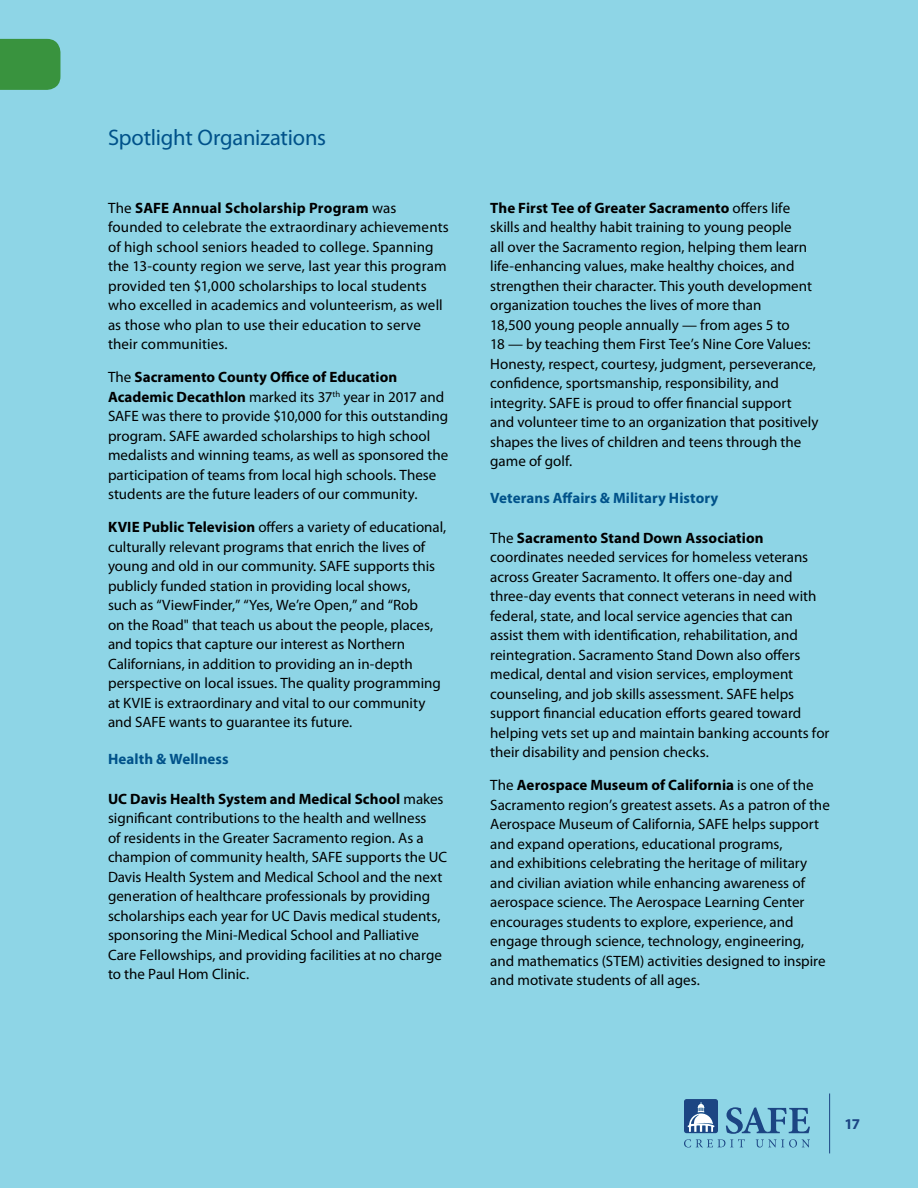
<style>
.page{position:relative;width:918px;height:1188px;background:#fff}
.page>*{position:absolute;margin:0;border:0;box-sizing:border-box;transform-origin:0 0}
.t1{font:22.5px "Myriad Pro";letter-spacing:-.01em;color:#00528a}
.t2{font:15px/19.5px "Myriad Pro";color:#000}
.t3{font:700 15px "Myriad Pro";letter-spacing:.005em;color:#00528a}
.t4{font:700 15px "Myriad Pro";color:#1c4583}
.s1{font-weight:700}
</style>
<div class="page">
<div style="left:1px;top:0;width:917px;height:1188px;background:#8ed5e6"></div>
<svg style="left:684px;top:1099px;width:126px;height:49px"></svg>
<hr style="left:829px;top:1094px;width:1px;height:59px;background:#1c4583">
<div style="left:0;top:39px;width:60px;height:51px;background:#39933e"></div>
<h1 class="t1" style="left:108px;top:124px;width:220px">Spotlight Organizations</h1>
<p class="t2" style="left:108px;top:198px;width:342px">The <span class="s1">SAFE Annual Scholarship Program</span> was founded to celebrate the extraordinary achievements of high school seniors headed to college. Spanning the 13-county region we serve, last year this program provided ten $1,000 scholarships to local students who excelled in academics and volunteerism, as well as those who plan to use their education to serve their communities.</p>
<p class="t2" style="left:108px;top:367px;width:342px">The <span class="s1">Sacramento County Office of Education Academic Decathlon</span> marked its 37<sup>th</sup> year in 2017 and SAFE was there to provide $10,000 for this outstanding program. SAFE awarded scholarships to high school medalists and winning teams, as well as sponsored the participation of teams from local high schools. These students are the future leaders of our community.</p>
<p class="t2" style="left:108px;top:517px;width:340px"><span class="s1">KVIE Public Television</span> offers a variety of educational, culturally relevant programs that enrich the lives of young and old in our community. SAFE supports this publicly funded station in providing local shows,<br>such as “ViewFinder,” “Yes, We’re Open,” and “Rob<br>on the Road" that teach us about the people, places, and topics that capture our interest as Northern Californians, in addition to providing an in-depth perspective on local issues. The quality programming at KVIE is extraordinary and vital to our community and SAFE wants to guarantee its future.</p>
<p class="t3" style="left:108px;top:749px;width:122px">Health &amp; Wellness</p>
<p class="t2" style="left:108px;top:789px;width:341px"><span class="s1">UC Davis Health System and Medical School</span> makes significant contributions to the health and wellness<br>of residents in the Greater Sacramento region. As a champion of community health, SAFE supports the UC Davis Health System and Medical School and the next generation of healthcare professionals by providing scholarships each year for UC Davis medical students, sponsoring the Mini-Medical School and Palliative Care Fellowships, and providing facilities at no charge to the Paul Hom Clinic.</p>
<p class="t2" style="left:490px;top:198px;width:330px"><span class="s1">The First Tee of Greater Sacramento</span> offers life skills and healthy habit training to young people<br>all over the Sacramento region, helping them learn life-enhancing values, make healthy choices, and strengthen their character. This youth development organization touches the lives of more than<br>18,500 young people annually — from ages 5 to<br>18 — by teaching them First Tee’s Nine Core Values:<br>Honesty, respect, courtesy, judgment, perseverance, confidence, sportsmanship, responsibility, and integrity. SAFE is proud to offer financial support and volunteer time to an organization that positively shapes the lives of children and teens through the game of golf.</p>
<p class="t3" style="left:490px;top:488px;width:230px">Veterans Affairs &amp; Military History</p>
<p class="t2" style="left:490px;top:528px;width:341px">The <span class="s1">Sacramento Stand Down Association </span>coordinates needed services for homeless veterans across Greater Sacramento. It offers one-day and three-day events that connect veterans in need with federal, state, and local service agencies that can assist them with identification, rehabilitation, and reintegration. Sacramento Stand Down also offers medical, dental and vision services, employment counseling, and job skills assessment. SAFE helps support financial education efforts geared toward helping vets set up and maintain banking accounts for their disability and pension checks.</p>
<p class="t2" style="left:490px;top:775px;width:341px">The <span class="s1">Aerospace Museum of California</span> is one of the Sacramento region’s greatest assets. As a patron of the Aerospace Museum of California, SAFE helps support and expand operations, educational programs,<br>and exhibitions celebrating the heritage of military and civilian aviation while enhancing awareness of aerospace science. The Aerospace Learning Center encourages students to explore, experience, and engage through science, technology, engineering, and mathematics (STEM) activities designed to inspire and motivate students of all ages.</p>
<p class="t4" style="left:845px;top:1114px;width:17px">17</p>
</div>
